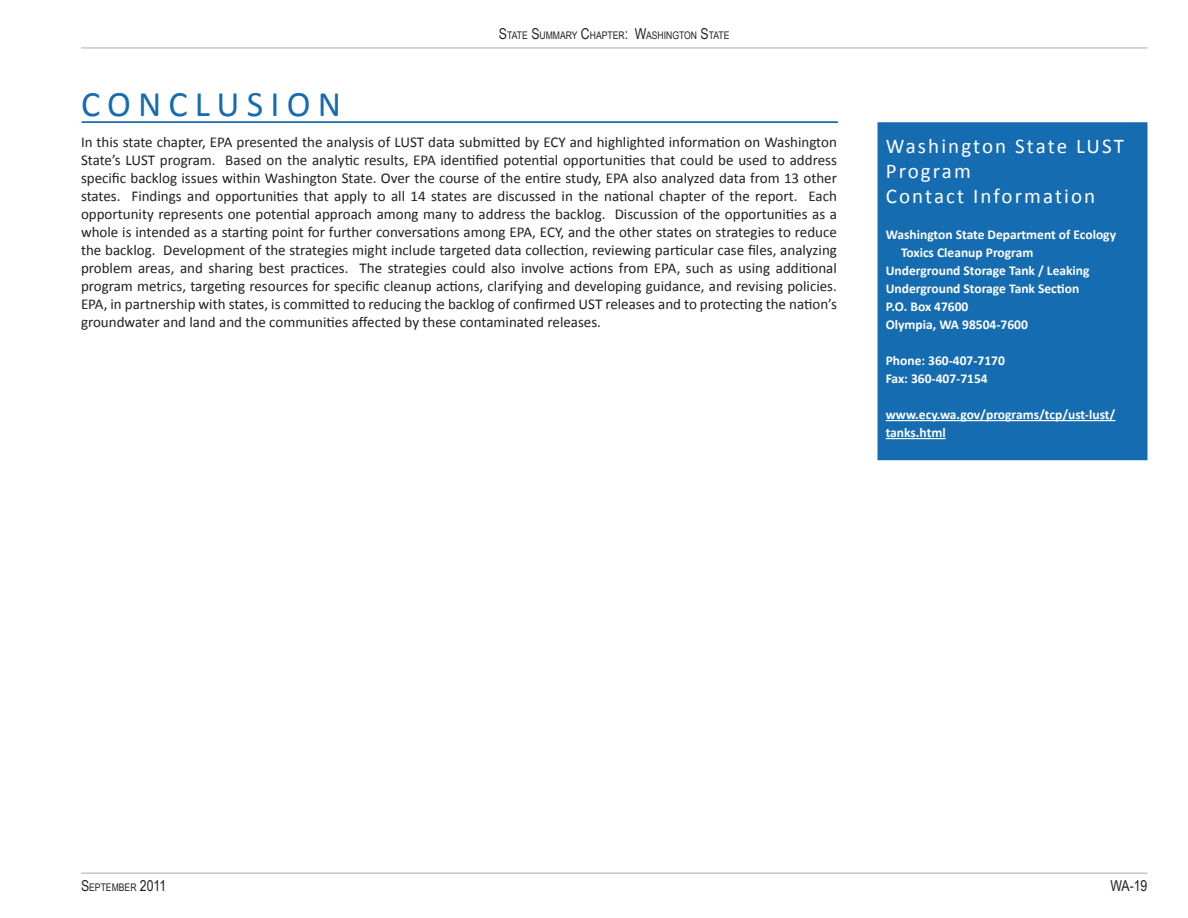
<style>
.page{position:relative;width:1188px;height:918px;background:#fff}
.page>*{position:absolute;margin:0;border:0;box-sizing:border-box;transform-origin:0 0}
.Body{font:36px "Calibri";letter-spacing:.2em;color:#166cb1}
.t1{font:21px/25.2px "Calibri";letter-spacing:.1em;color:#fff}
.Body-2{font:15px/18px "Calibri";color:#231f20;text-align:justify}
.t2{font:15px "Arial Narrow";color:#231f20}
.t3{font:700 13.5px/18px "Calibri";color:#fff}
.t4{font:10.5px "Arial Narrow";color:#231f20}
.s1{font-size:15px}
</style>
<div class="page">
<hr style="left:81px;top:48px;width:1067px;height:1px;background:#a8a9ad">
<hr style="left:81px;top:873px;width:1067px;height:1px;background:#a8a9ad">
<div style="left:878px;top:123px;width:269px;height:336px;background:#166cb1"></div>
<hr style="left:886px;top:420px;width:229px;height:1px;background:#fff">
<hr style="left:886px;top:438px;width:60px;height:1px;background:#fff">
<div style="left:878px;top:122px;width:270px;height:338px;border:2px solid #166cb1"></div>
<hr style="left:82px;top:122px;width:756px;height:1px;background:#166cb1">
<p class="t4" style="left:499px;top:28px;width:232px"><span class="s1">S</span>TATE <span class="s1">S</span>UMMARY <span class="s1">C</span>HAPTER<span class="s1">: W</span>ASHINGTON <span class="s1">S</span>TATE</p>
<p class="Body" style="left:81px;top:81px;width:262px">CONCLUSION</p>
<p class="Body-2" style="left:81px;top:132px;width:758px">In this state chapter, EPA presented the analysis of LUST data submitted by ECY and highlighted information on Washington State’s LUST program. Based on the analytic results, EPA identified potential opportunities that could be used to address specific backlog issues within Washington State. Over the course of the entire study, EPA also analyzed data from 13 other states. Findings and opportunities that apply to all 14 states are discussed in the national chapter of the report. Each opportunity represents one potential approach among many to address the backlog. Discussion of the opportunities as a whole is intended as a starting point for further conversations among EPA, ECY, and the other states on strategies to reduce the backlog. Development of the strategies might include targeted data collection, reviewing particular case files, analyzing problem areas, and sharing best practices. The strategies could also involve actions from EPA, such as using additional program metrics, targeting resources for specific cleanup actions, clarifying and developing guidance, and revising policies.<br>EPA, in partnership with states, is committed to reducing the backlog of confirmed UST releases and to protecting the nation’s groundwater and land and the communities affected by these contaminated releases.</p>
<p class="t1" style="left:886px;top:132px;width:240px">Washington State LUST<br>Program</p>
<p class="t1" style="left:886px;top:183px;width:211px">Contact Information</p>
<p class="t3" style="left:886px;top:225px;width:232px">Washington State Department of Ecology</p>
<p class="t3" style="left:901px;top:243px;width:134px">Toxics Cleanup Program</p>
<p class="t3" style="left:886px;top:261px;width:205px">Underground Storage Tank / Leaking</p>
<p class="t3" style="left:886px;top:279px;width:195px">Underground Storage Tank Section</p>
<p class="t3" style="left:886px;top:297px;width:84px">P.O. Box 47600</p>
<p class="t3" style="left:886px;top:315px;width:144px">Olympia, WA 98504-7600</p>
<p class="t3" style="left:886px;top:351px;width:121px">Phone: 360-407-7170</p>
<p class="t3" style="left:886px;top:369px;width:104px">Fax: 360-407-7154</p>
<p class="t3" style="left:886px;top:405px;width:231px">www.ecy.wa.gov/programs/tcp/ust-lust/ tanks.html</p>
<p class="t4" style="left:81px;top:880px;width:87px"><span class="s1">S</span>EPTEMBER <span class="s1">2011</span></p>
<p class="t2" style="left:1110px;top:875px;width:39px">WA-19</p>
</div>
